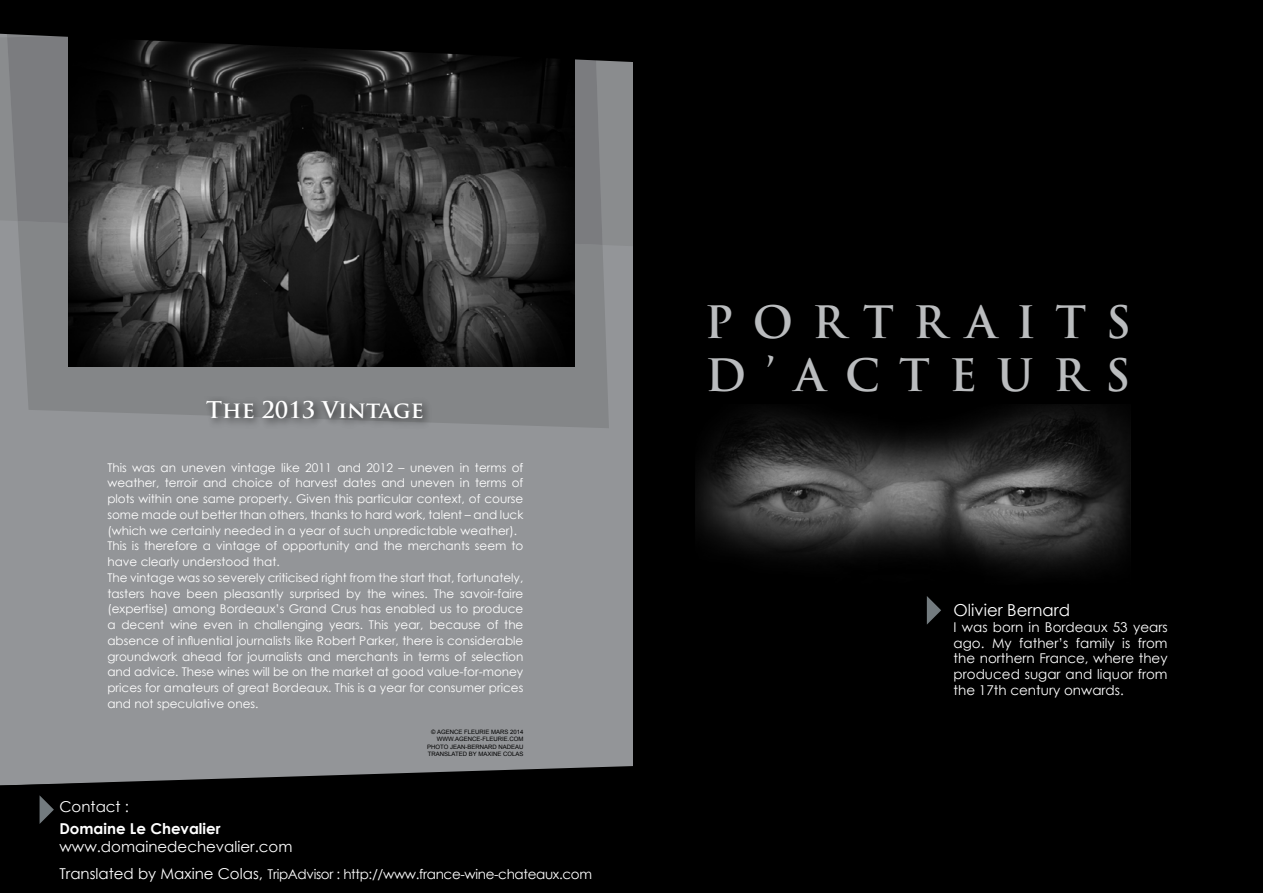
<style>
.page{position:relative;width:1263px;height:893px;background:#fff}
.page>*{position:absolute;margin:0;border:0;box-sizing:border-box;transform-origin:0 0}
.t1{font:700 43.5px/52.5px "Trajan Pro";letter-spacing:.45em;color:#babcbe}
.t2{font:700 22.5px "Trajan Pro";color:#fff}
.t3{font:16.5px "Century Gothic";color:#fff}
.t4{font:15px "Century Gothic";color:#fff}
.t5{font:700 15px "Century Gothic";color:#fff}
.t6{font:13.5px/15.8px "Century Gothic";color:#fff;text-align:justify}
.t7{font:13.5px "Century Gothic";letter-spacing:-.025em;color:#fff}
.t8{font:12px/15.8px "Century Gothic";color:#fff}
.t9{font:6px/7.5px "Arial";color:#000;text-align:right}
.s1{font-size:15px}
</style>
<div class="page">
<div style="left:0;top:0;width:633px;height:893px;background:#939598"></div>
<svg style="left:19px;top:246px;width:590px;height:182px;fill:#848688"></svg>
<img style="left:69px;top:246px;width:505px;height:121px">
<svg style="left:0;top:0;width:633px;height:246px"></svg>
<div style="left:201px;top:396px;width:232px;height:33px;background:#000;opacity:.75"></div>
<svg style="left:0;top:766px;width:633px;height:127px;fill:#000"></svg>
<svg style="left:40px;top:795px;width:14px;height:29px"></svg>
<div style="left:633px;top:0;width:630px;height:893px;background:#000"></div>
<svg style="left:927px;top:596px;width:14px;height:29px"></svg>
<img style="left:695px;top:405px;width:436px;height:167px">
<h2 class="t2" style="left:206px;top:396px;width:219px">The 2013 Vintage</h2>
<p class="t8" style="left:107px;top:459px;width:418px">This was an uneven vintage like 2011 and 2012 – uneven in terms of weather, terroir and choice of harvest dates and uneven in terms of plots within one same property. Given this particular context, of course some made out better than others, thanks to hard work, talent – and luck (which we certainly needed in a year of such unpredictable weather).<br>This is therefore a vintage of opportunity and the merchants seem to have clearly understood that.<br>The vintage was so severely criticised right from the start that, fortunately, tasters have been pleasantly surprised by the wines. The savoir-faire (expertise) among Bordeaux’s Grand Crus has enabled us to produce a decent wine even in challenging years. This year, because of the absence of influential journalists like Robert Parker, there is considerable groundwork ahead for journalists and merchants in terms of selection and advice. These wines will be on the market at good value-for-money prices for amateurs of great Bordeaux. This is a year for consumer prices and not speculative ones.</p>
<p class="t9" style="left:427px;top:728px;width:98px">© AGENCE FLEURIE MARS 2014<br>WWW.AGENCE-FLEURIE.COM<br>PHOTO JEAN-BERNARD NADEAU<br>TRANSLATED BY MAXINE COLAS</p>
<p class="t4" style="left:59px;top:796px;width:71px">Contact :</p>
<p class="t5" style="left:59px;top:817px;width:163px">Domaine Le Chevalier</p>
<p class="t4" style="left:59px;top:836px;width:235px">www.domainedechevalier.com</p>
<p class="t7" style="left:59px;top:864px;width:534px"><span class="s1">Translated by Maxine Colas,</span> TripAdvisor : http://www.france-wine-chateaux.com</p>
<h1 class="t1" style="left:705px;top:297px;width:428px">PORTRAITS<br>D’ACTEURS</h1>
<h3 class="t3" style="left:954px;top:599px;width:118px">Olivier Bernard</h3>
<p class="t6" style="left:954px;top:619px;width:215px">I was born in Bordeaux 53 years ago. My father’s family is from the northern France, where they produced sugar and liquor from the 17th century onwards.</p>
<p class="t6" style="left:1126px;top:628px;width:43px">BEY-</p>
<p class="t6" style="left:1114px;top:646px;width:27px">NAT</p>
<p class="t6" style="left:1101px;top:664px;width:69px">Né le 23</p>
</div>
